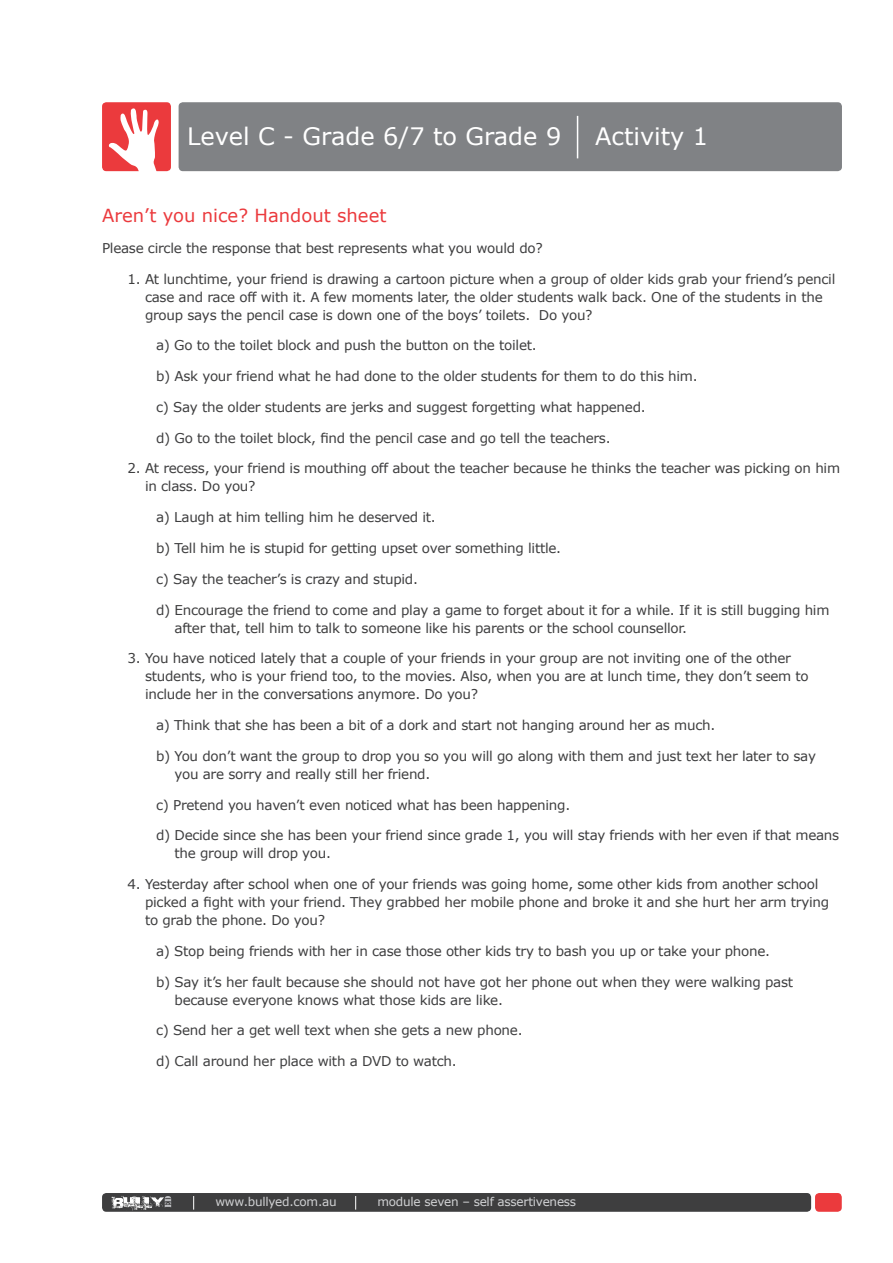
<style>
.page{position:relative;width:893px;height:1263px;background:#fff}
.page>*{position:absolute;margin:0;border:0;box-sizing:border-box;transform-origin:0 0}
.t1{font:24px "Verdana";color:#fff}
.sub_header_7_red{font:18px "Verdana";color:#eb3a3d}
.body_copy{font:13.5px/18px "Verdana";letter-spacing:-.02em;color:#3e3e3f}
.t2{font:12px "Verdana";letter-spacing:-.02em;color:#d1d2d4}
</style>
<div class="page">
<div style="left:815px;top:1193px;width:27px;height:19px;background:#eb3a3d;border-radius:4px"></div>
<div style="left:102px;top:1193px;width:709px;height:19px;background:#3e3e3f;border-radius:4px"></div>
<svg style="left:111px;top:1196px;width:60px;height:16px"></svg>
<svg style="left:193px;top:1196px;width:1px;height:13px"></svg>
<svg style="left:355px;top:1196px;width:1px;height:13px"></svg>
<div style="left:179px;top:102px;width:663px;height:69px;background:#808285;border-radius:4px"></div>
<div style="left:102px;top:102px;width:69px;height:69px;background:#eb3a3d;border-radius:4px"></div>
<svg style="left:108px;top:108px;width:55px;height:64px"></svg>
<hr style="left:577px;top:116px;width:1px;height:42px;background:#fff">
<p class="t1" style="left:187px;top:121px;width:376px">Level C - Grade 6/7 to Grade 9</p>
<p class="t1" style="left:595px;top:121px;width:114px">Activity 1</p>
<p class="sub_header_7_red" style="left:102px;top:204px;width:286px">Aren’t you nice? Handout sheet</p>
<p class="body_copy" style="left:102px;top:239px;width:442px">Please circle the response that best represents what you would do?</p>
<p class="body_copy" style="left:145px;top:269px;width:692px;text-indent:-17px">1. At lunchtime, your friend is drawing a cartoon picture when a group of older kids grab your friend’s pencil case and race off with it. A few moments later, the older students walk back. One of the students in the group says the pencil case is down one of the boys’ toilets. Do you?</p>
<p class="body_copy" style="left:156px;top:336px;width:382px">a) Go to the toilet block and push the button on the toilet.</p>
<p class="body_copy" style="left:156px;top:367px;width:543px">b) Ask your friend what he had done to the older students for them to do this him.</p>
<p class="body_copy" style="left:156px;top:398px;width:491px">c) Say the older students are jerks and suggest forgetting what happened.</p>
<p class="body_copy" style="left:156px;top:428px;width:456px">d) Go to the toilet block, find the pencil case and go tell the teachers.</p>
<p class="body_copy" style="left:145px;top:459px;width:697px;text-indent:-17px">2. At recess, your friend is mouthing off about the teacher because he thinks the teacher was picking on him in class. Do you?</p>
<p class="body_copy" style="left:156px;top:508px;width:281px">a) Laugh at him telling him he deserved it.</p>
<p class="body_copy" style="left:156px;top:539px;width:407px">b) Tell him he is stupid for getting upset over something little.</p>
<p class="body_copy" style="left:156px;top:569px;width:263px">c) Say the teacher’s is crazy and stupid.</p>
<p class="body_copy" style="left:175px;top:600px;width:656px;text-indent:-18px">d) Encourage the friend to come and play a game to forget about it for a while. If it is still bugging him after that, tell him to talk to someone like his parents or the school counsellor.</p>
<p class="body_copy" style="left:145px;top:649px;width:665px;text-indent:-17px">3. You have noticed lately that a couple of your friends in your group are not inviting one of the other students, who is your friend too, to the movies. Also, when you are at lunch time, they don’t seem to include her in the conversations anymore. Do you?</p>
<p class="body_copy" style="left:156px;top:716px;width:561px">a) Think that she has been a bit of a dork and start not hanging around her as much.</p>
<p class="body_copy" style="left:175px;top:746px;width:643px;text-indent:-18px">b) You don’t want the group to drop you so you will go along with them and just text her later to say you are sorry and really still her friend.</p>
<p class="body_copy" style="left:156px;top:795px;width:416px">c) Pretend you haven’t even noticed what has been happening.</p>
<p class="body_copy" style="left:175px;top:826px;width:666px;text-indent:-18px">d) Decide since she has been your friend since grade 1, you will stay friends with her even if that means the group will drop you.</p>
<p class="body_copy" style="left:145px;top:875px;width:686px;text-indent:-17px">4. Yesterday after school when one of your friends was going home, some other kids from another school picked a fight with your friend. They grabbed her mobile phone and broke it and she hurt her arm trying to grab the phone. Do you?</p>
<p class="body_copy" style="left:156px;top:941px;width:616px">a) Stop being friends with her in case those other kids try to bash you up or take your phone.</p>
<p class="body_copy" style="left:175px;top:972px;width:620px;text-indent:-18px">b) Say it’s her fault because she should not have got her phone out when they were walking past because everyone knows what those kids are like.</p>
<p class="body_copy" style="left:156px;top:1021px;width:368px">c) Send her a get well text when she gets a new phone.</p>
<p class="body_copy" style="left:156px;top:1052px;width:302px">d) Call around her place with a DVD to watch.</p>
<p class="t2" style="left:215px;top:1194px;width:123px">www.bullyed.com.au</p>
<p class="t2" style="left:377px;top:1194px;width:200px">module seven – self assertiveness</p>
</div>
